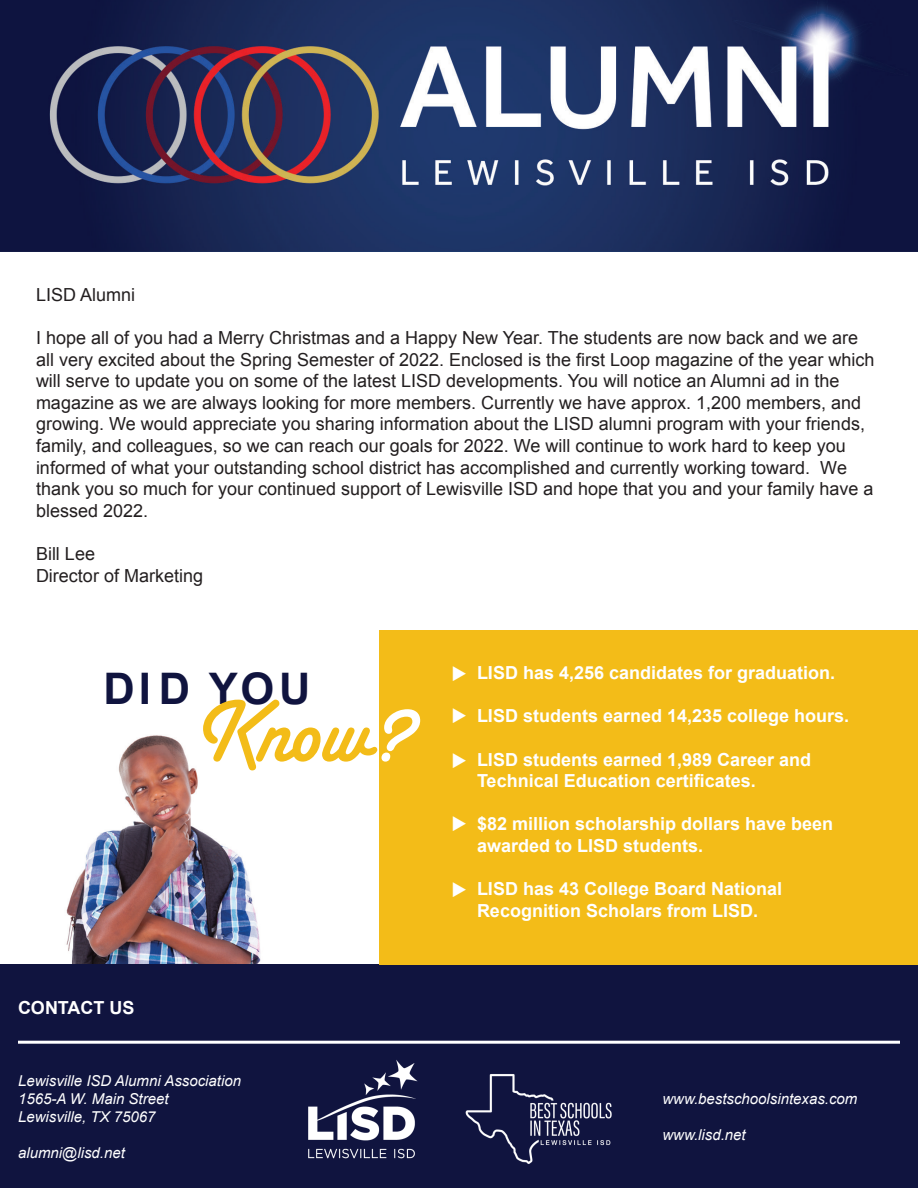
<style>
.page{position:relative;width:918px;height:1188px;background:#fff}
.page>*{position:absolute;margin:0;border:0;box-sizing:border-box;transform-origin:0 0}
.t1{font:93px "Santa Fe Let Plain";color:#f3bc18}
.t2{font:700 43.5px "Arial";letter-spacing:.1em;color:#10143f}
.t3{font:18px/21.6px "Arial";color:#231f20}
.t4{font:700 18px/21.6px "Arial";color:#fff}
.t5{font:italic 15px/18px "Arial";color:#fff}
.s1{color:#fff}
</style>
<div class="page">
<img style="left:36px;top:735px;width:253px;height:230px">
<div style="left:0;top:965px;width:918px;height:223px;background:#10143f"></div>
<img style="left:0;top:0;width:918px;height:252px">
<div style="left:380px;top:630px;width:538px;height:335px;background:#f3bc18"></div>
<hr style="left:18px;top:1041px;width:882px;height:3px;background:#fff">
<img style="left:465px;top:1074px;width:147px;height:90px">
<img style="left:308px;top:1060px;width:110px;height:99px">
<p class="t3" style="left:36px;top:284px;width:101px">LISD Alumni</p>
<p class="t3" style="left:36px;top:327px;width:840px">I hope all of you had a Merry Christmas and a Happy New Year. The students are now back and we are all very excited about the Spring Semester of 2022. Enclosed is the first Loop magazine of the year which will serve to update you on some of the latest LISD developments. You will notice an Alumni ad in the magazine as we are always looking for more members. Currently we have approx. 1,200 members, and growing. We would appreciate you sharing information about the LISD alumni program with your friends, family, and colleagues, so we can reach our goals for 2022. We will continue to work hard to keep you informed of what your outstanding school district has accomplished and currently working toward. We thank you so much for your continued support of Lewisville ISD and hope that you and your family have a blessed 2022.</p>
<p class="t3" style="left:36px;top:543px;width:169px">Bill Lee<br>Director of Marketing</p>
<h2 class="t2" style="left:104px;top:660px;width:209px">DID YOU</h2>
<h1 class="t1" style="left:194px;top:699px;width:227px">Know<span class="s1">?</span></h1>
<p class="t4" style="left:18px;top:997px;width:118px">CONTACT US</p>
<p class="t5" style="left:18px;top:1072px;width:225px">Lewisville ISD Alumni Association<br>1565-A W. Main Street<br>Lewisville, TX 75067</p>
<p class="t5" style="left:18px;top:1144px;width:108px">alumni@lisd.net</p>
<p class="t4" style="left:477px;top:663px;width:360px">LISD has 4,256 candidates for graduation.</p>
<p class="t4" style="left:477px;top:706px;width:374px">LISD students earned 14,235 college hours.</p>
<p class="t4" style="left:477px;top:749px;width:336px">LISD students earned 1,989 Career and<br>Technical Education certificates.</p>
<p class="t4" style="left:477px;top:814px;width:358px">$82 million scholarship dollars have been awarded to LISD students.</p>
<p class="t4" style="left:477px;top:879px;width:307px">LISD has 43 College Board National<br>Recognition Scholars from LISD.</p>
<p class="t5" style="left:662px;top:1090px;width:197px">www.bestschoolsintexas.com</p>
<p class="t5" style="left:662px;top:1126px;width:85px">www.lisd.net</p>
</div>
